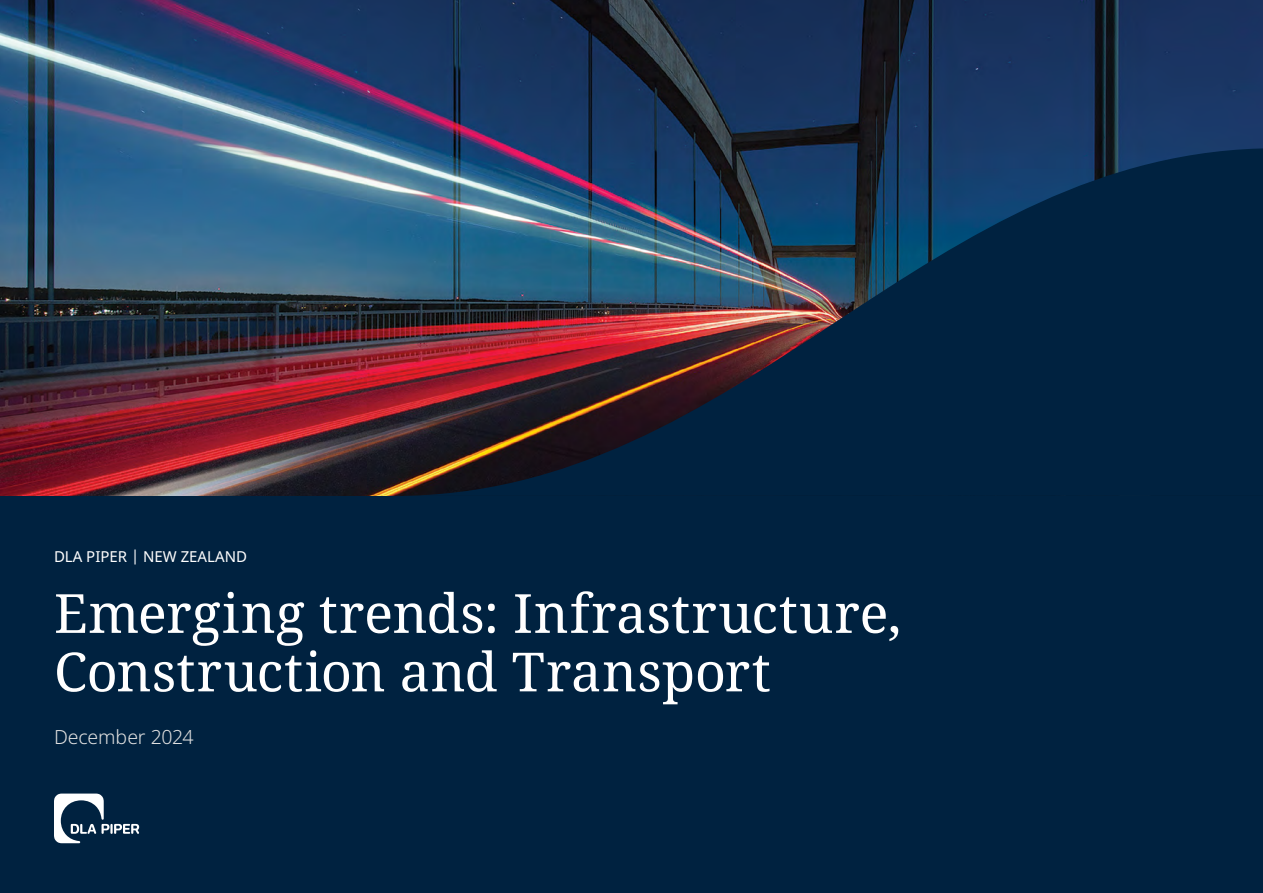
<style>
.page{position:relative;width:1263px;height:893px;background:#fff}
.page>*{position:absolute;margin:0;border:0;box-sizing:border-box;transform-origin:0 0}
.t1{font:54px/58.5px "Noto Serif";letter-spacing:.005em;color:#fff}
.t2{font:300 19.5px "Noto Sans";letter-spacing:-.005em;color:#e0e0e0}
.t3{font:15px "Noto Sans";color:#fff}
</style>
<div class="page">
<img style="left:0;top:0;width:1263px;height:496px">
<img style="left:394px;top:148px;width:869px;height:348px">
<div style="left:0;top:496px;width:1263px;height:397px;background:#002240"></div>
<svg style="left:54px;top:794px;width:85px;height:49px"></svg>
<p class="t3" style="left:54px;top:546px;width:194px">DLA PIPER | NEW ZEALAND</p>
<p class="t1" style="left:54px;top:582px;width:849px">Emerging trends: Infrastructure,<br>Construction and Transport</p>
<p class="t2" style="left:54px;top:723px;width:141px">December 2024</p>
</div>
